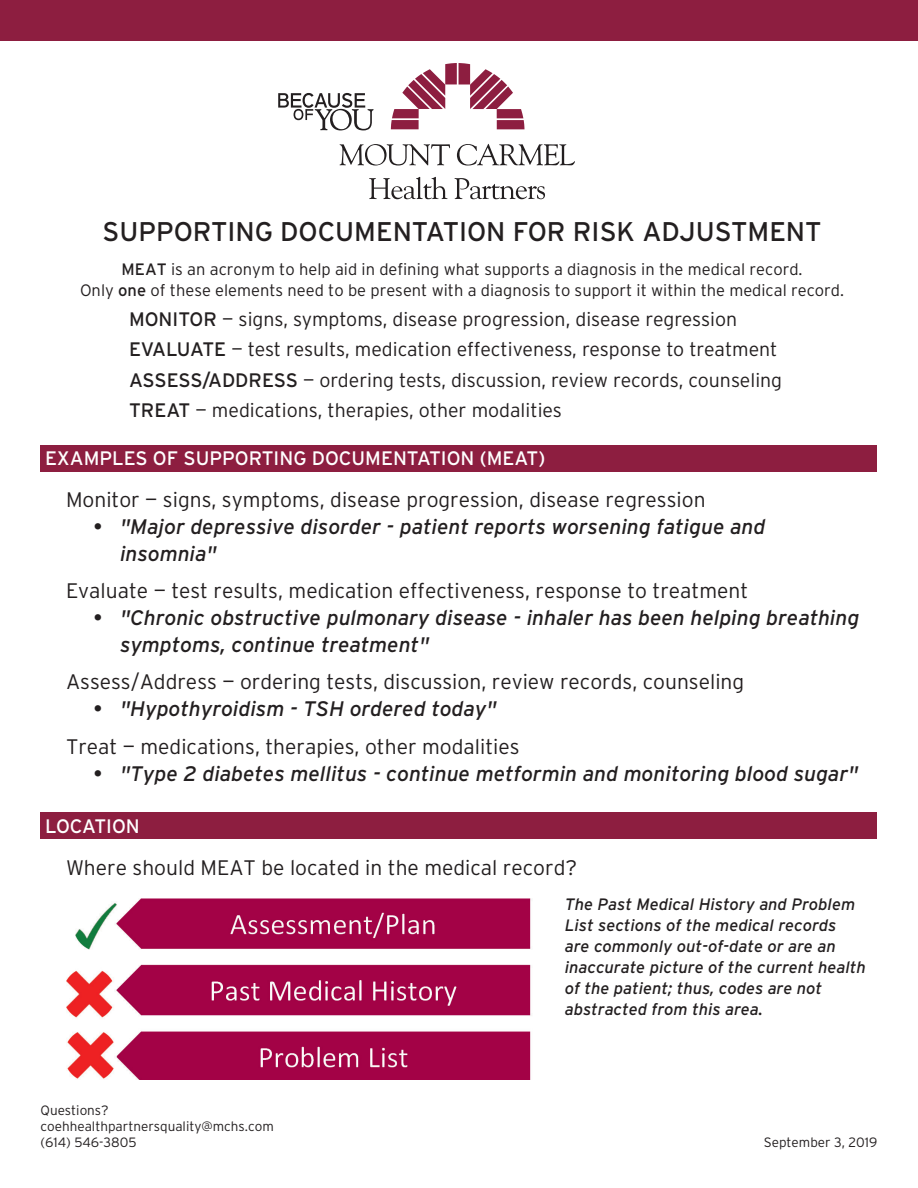
<style>
.page{position:relative;width:918px;height:1188px;background:#fff}
.page>*{position:absolute;margin:0;border:0;box-sizing:border-box;transform-origin:0 0}
.Header_Caps{font:27px "Interstate";color:#231f20}
.t1{font:italic 21px/27px "Interstate";color:#231f20}
.Body_Lt_Large{font:300 21px "Interstate";color:#231f20}
.Body_Med{font:300 21px "Interstate";color:#231f20}
.Header_Smaller{font:300 19.5px "Interstate";color:#231f20}
.Header_Smaller-2{font:19.5px "Interstate";color:#fff}
.Body_Bullets_1no_bul{font:italic 16.5px/21px "Interstate";color:#231f20}
.Body_Forms{font:300 16.5px/21px "Interstate";color:#231f20;text-align:center}
.Body_Small{font:300 13.5px "Interstate";color:#231f20}
.s1{font-weight:400}
</style>
<div class="page">
<div style="left:0;top:0;width:918px;height:40px;background:#8d1e40"></div>
<svg style="left:340px;top:144px;width:235px;height:22px"></svg>
<svg style="left:369px;top:177px;width:176px;height:22px"></svg>
<svg style="left:391px;top:63px;width:134px;height:66px"></svg>
<svg style="left:278px;top:93px;width:96px;height:37px"></svg>
<div style="left:40px;top:445px;width:838px;height:27px;background:#8d1e40"></div>
<div style="left:40px;top:812px;width:838px;height:27px;background:#8d1e40"></div>
<img style="left:66px;top:898px;width:465px;height:181px">
<p class="Header_Caps" style="left:103px;top:215px;width:721px">SUPPORTING DOCUMENTATION FOR RISK ADJUSTMENT</p>
<p class="Body_Forms" style="left:80px;top:259px;width:766px"><span class="s1">MEAT</span> is an acronym to help aid in defining what supports a diagnosis in the medical record.<br>Only <span class="s1">one</span> of these elements need to be present with a diagnosis to support it within the medical record.</p>
<p class="Header_Smaller" style="left:129px;top:307px;width:610px"><span class="s1">MONITOR</span> — signs, symptoms, disease progression, disease regression</p>
<p class="Header_Smaller" style="left:129px;top:338px;width:650px"><span class="s1">EVALUATE</span> — test results, medication effectiveness, response to treatment</p>
<p class="Header_Smaller" style="left:129px;top:368px;width:655px"><span class="s1">ASSESS/ADDRESS</span> — ordering tests, discussion, review records, counseling</p>
<p class="Header_Smaller" style="left:129px;top:398px;width:435px"><span class="s1">TREAT</span> — medications, therapies, other modalities</p>
<p class="Header_Smaller-2" style="left:45px;top:447px;width:502px">EXAMPLES OF SUPPORTING DOCUMENTATION (MEAT)</p>
<p class="Body_Lt_Large" style="left:66px;top:487px;width:641px">Monitor — signs, symptoms, disease progression, disease regression</p>
<p class="t1" style="left:120px;top:513px;width:647px;text-indent:-27px">• "Major depressive disorder - patient reports worsening fatigue and insomnia"</p>
<p class="Body_Lt_Large" style="left:66px;top:578px;width:684px">Evaluate — test results, medication effectiveness, response to treatment</p>
<p class="t1" style="left:120px;top:604px;width:741px;text-indent:-27px">• "Chronic obstructive pulmonary disease - inhaler has been helping breathing symptoms, continue treatment"</p>
<p class="Body_Lt_Large" style="left:66px;top:669px;width:680px">Assess/Address — ordering tests, discussion, review records, counseling</p>
<p class="t1" style="left:93px;top:695px;width:405px">• "Hypothyroidism - TSH ordered today"</p>
<p class="Body_Lt_Large" style="left:66px;top:733px;width:455px">Treat — medications, therapies, other modalities</p>
<p class="t1" style="left:93px;top:759px;width:767px">• "Type 2 diabetes mellitus - continue metformin and monitoring blood sugar"</p>
<p class="Header_Smaller-2" style="left:45px;top:814px;width:96px">LOCATION</p>
<p class="Body_Med" style="left:66px;top:855px;width:513px">Where should MEAT be located in the medical record?</p>
<p class="Body_Small" style="left:40px;top:1102px;width:70px">Questions?</p>
<p class="Body_Small" style="left:40px;top:1118px;width:235px">coehhealthpartnersquality@mchs.com</p>
<p class="Body_Small" style="left:40px;top:1134px;width:98px">(614) 546-3805</p>
<p class="Body_Bullets_1no_bul" style="left:565px;top:894px;width:302px">The Past Medical History and Problem List sections of the medical records<br>are commonly out-of-date or are an inaccurate picture of the current health of the patient; thus, codes are not abstracted from this area.</p>
<p class="Body_Small" style="left:764px;top:1134px;width:115px">September 3, 2019</p>
</div>
